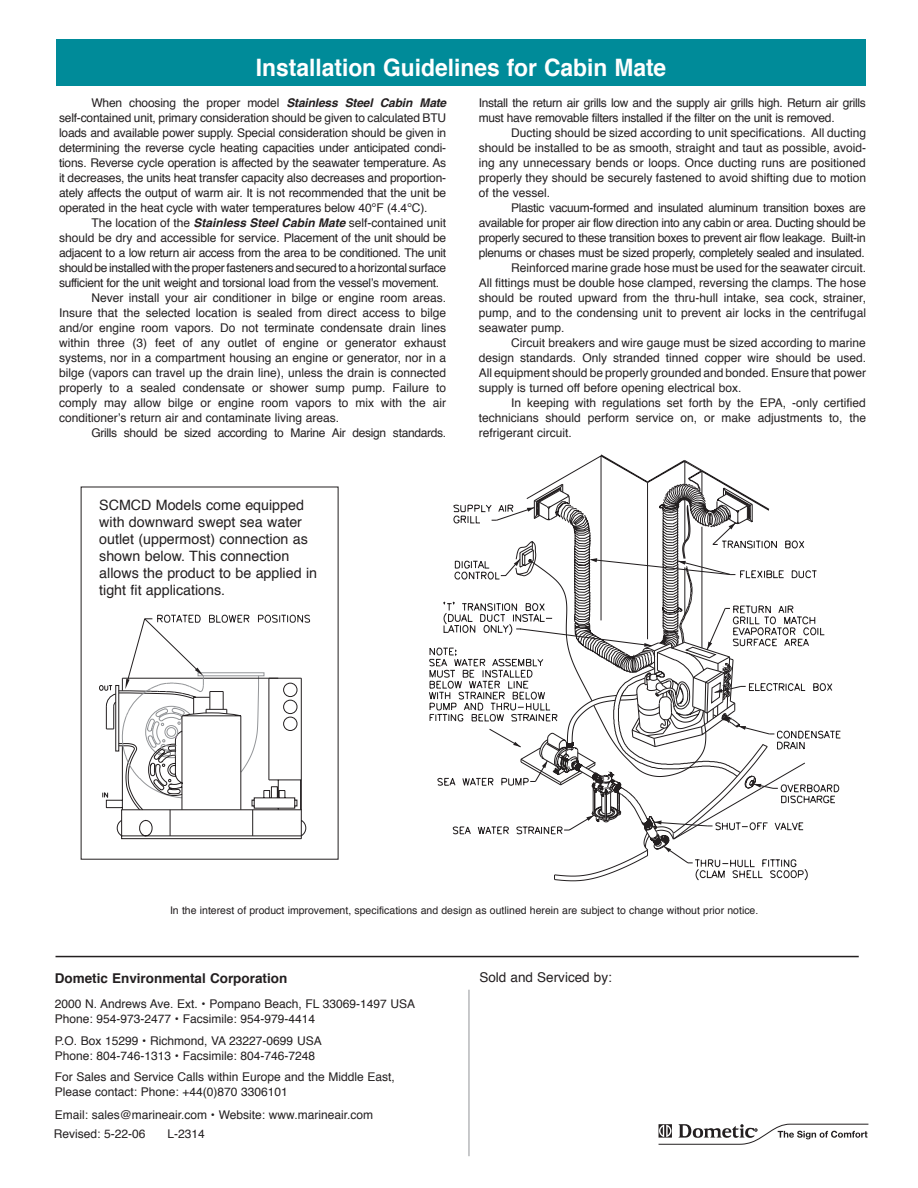
<style>
.page{position:relative;width:918px;height:1188px;background:#fff}
.page>*{position:absolute;margin:0;border:0;box-sizing:border-box;transform-origin:0 0}
.t1{font:700 24px "Helvetica";color:#fff;scale:.95 1}
.t2{font:14.25px/17.1px "Helvetica";color:#231f20}
.t3{font:700 13.5px "Helvetica";color:#231f20}
.t4{font:13.5px "Helvetica";color:#231f20}
.t5{font:12px/15px "Helvetica";color:#231f20}
.t6{font:12px/15px "Helvetica";letter-spacing:-.025em;color:#231f20}
.t7{font:10.5px "Helvetica";color:#231f20}
.s1{font-weight:700;font-style:italic}
.s2{font-size:12.75px}
</style>
<div class="page">
<div style="left:56px;top:39px;width:810px;height:47px;background:#008b99"></div>
<svg style="left:428px;top:454px;width:413px;height:427px"></svg>
<svg style="left:99px;top:615px;width:211px;height:224px"></svg>
<hr style="left:56px;top:956px;width:803px;height:1px;background:#231f20">
<hr style="left:469px;top:990px;width:1px;height:166px;background:#939598">
<svg style="left:658px;top:1123px;width:211px;height:22px"></svg>
<h1 class="t1" style="left:256px;top:46px;width:434px">Installation Guidelines for Cabin Mate</h1>
<p class="t5" style="left:59px;top:95px;width:389px;text-align:justify;text-indent:32px">When choosing the proper model <span class="s1">Stainless Steel Cabin Mate </span>self-contained unit, primary consideration should be given to calculated BTU loads and available power supply. Special consideration should be given in determining the reverse cycle heating capacities under anticipated condi&shy;tions. Reverse cycle operation is affected by the seawater temperature. As it decreases, the units heat transfer capacity also decreases and proportion&shy;ately affects the output of warm air. It is not recommended that the unit be operated in the heat cycle with water temperatures below 40<span class="s2">°</span>F (4.4<span class="s2">°</span>C).</p>
<p class="t5" style="left:91px;top:215px;width:356px">The location of the <span class="s1">Stainless Steel Cabin Mate</span> self-contained unit</p>
<p class="t5" style="left:59px;top:230px;width:389px">should be dry and accessible for service. Placement of the unit should be</p>
<p class="t6" style="left:59px;top:245px;width:389px">adjacent to a low return air access from the area to be conditioned. The unit</p>
<p class="t6" style="left:59px;top:260px;width:389px">should be installed with the proper fasteners and secured to a horizontal surface</p>
<p class="t6" style="left:59px;top:275px;width:382px">sufficient for the unit weight and torsional load from the vessel’s movement.</p>
<p class="t5" style="left:91px;top:290px;width:356px">Never install your air conditioner in bilge or engine room areas.</p>
<p class="t5" style="left:59px;top:305px;width:389px">Insure that the selected location is sealed from direct access to bilge</p>
<p class="t5" style="left:59px;top:320px;width:389px">and/or engine room vapors. Do not terminate condensate drain lines</p>
<p class="t5" style="left:59px;top:335px;width:389px">within three (3) feet of any outlet of engine or generator exhaust</p>
<p class="t5" style="left:59px;top:350px;width:389px">systems, nor in a compartment housing an engine or generator, nor in a</p>
<p class="t5" style="left:59px;top:365px;width:389px">bilge (vapors can travel up the drain line), unless the drain is connected</p>
<p class="t5" style="left:59px;top:380px;width:389px">properly to a sealed condensate or shower sump pump. Failure to</p>
<p class="t5" style="left:59px;top:395px;width:389px">comply may allow bilge or engine room vapors to mix with the air</p>
<p class="t5" style="left:59px;top:410px;width:282px">conditioner’s return air and contaminate living areas.</p>
<p class="t6" style="left:91px;top:425px;width:356px">Grills should be sized according to Marine Air design standards.</p>
<p class="t2" style="left:99px;top:496px;width:219px">SCMCD Models come equipped with downward swept sea water outlet (uppermost) connection as shown below. This connection allows the product to be applied in tight fit applications.</p>
<p class="t6" style="left:479px;top:95px;width:389px">Install the return air grills low and the supply air grills high. Return air grills must have removable filters installed if the filter on the unit is removed.</p>
<p class="t5" style="left:479px;top:125px;width:389px;text-align:justify;text-indent:32px">Ducting should be sized according to unit specifications. All ducting should be installed to be as smooth, straight and taut as possible, avoid&shy;ing any unnecessary bends or loops. Once ducting runs are positioned properly they should be securely fastened to avoid shifting due to motion of the vessel.</p>
<p class="t6" style="left:511px;top:200px;width:356px">Plastic vacuum-formed and insulated aluminum transition boxes are</p>
<p class="t6" style="left:479px;top:215px;width:389px">available for proper air flow direction into any cabin or area. Ducting should be</p>
<p class="t6" style="left:479px;top:230px;width:389px">properly secured to these transition boxes to prevent air flow leakage. Built-in</p>
<p class="t6" style="left:479px;top:245px;width:388px">plenums or chases must be sized properly, completely sealed and insulated.</p>
<p class="t5" style="left:511px;top:260px;width:356px">Reinforced marine grade hose must be used for the seawater circuit.</p>
<p class="t5" style="left:479px;top:275px;width:389px">All fittings must be double hose clamped, reversing the clamps. The hose</p>
<p class="t5" style="left:479px;top:290px;width:389px">should be routed upward from the thru-hull intake, sea cock, strainer,</p>
<p class="t5" style="left:479px;top:305px;width:389px">pump, and to the condensing unit to prevent air locks in the centrifugal</p>
<p class="t5" style="left:479px;top:320px;width:87px">seawater pump.</p>
<p class="t5" style="left:511px;top:335px;width:356px">Circuit breakers and wire gauge must be sized according to marine</p>
<p class="t5" style="left:479px;top:350px;width:389px">design standards. Only stranded tinned copper wire should be used.</p>
<p class="t5" style="left:479px;top:365px;width:389px">All equipment should be properly grounded and bonded. Ensure that power</p>
<p class="t5" style="left:479px;top:380px;width:264px">supply is turned off before opening electrical box.</p>
<p class="t5" style="left:511px;top:395px;width:356px">In keeping with regulations set forth by the EPA, -only certified</p>
<p class="t5" style="left:479px;top:410px;width:389px">technicians should perform service on, or make adjustments to, the</p>
<p class="t5" style="left:479px;top:425px;width:95px">refrigerant circuit.</p>
<p class="t7" style="left:170px;top:901px;width:590px">In the interest of product improvement, specifications and design as outlined herein are subject to change without prior notice.</p>
<p class="t3" style="left:55px;top:966px;width:234px">Dometic Environmental Corporation</p>
<p class="t5" style="left:55px;top:996px;width:362px;line-height:14.4px">2000 N. Andrews Ave. Ext. • Pompano Beach, FL 33069-1497 USA<br>Phone: 954-973-2477 • Facsimile: 954-979-4414</p>
<p class="t5" style="left:55px;top:1033px;width:268px;line-height:14.4px">P.O. Box 15299 • Richmond, VA 23227-0699 USA<br>Phone: 804-746-1313 • Facsimile: 804-746-7248</p>
<p class="t5" style="left:55px;top:1070px;width:342px;line-height:14.4px">For Sales and Service Calls within Europe and the Middle East,<br>Please contact: Phone: +44(0)870 3306101</p>
<p class="t5" style="left:55px;top:1107px;width:320px">Email: sales@marineair.com • Website: www.marineair.com</p>
<p class="t5" style="left:54px;top:1126px;width:93px">Revised: 5-22-06</p>
<p class="t5" style="left:167px;top:1126px;width:39px">L-2314</p>
<p class="t4" style="left:479px;top:966px;width:134px">Sold and Serviced by:</p>
</div>
